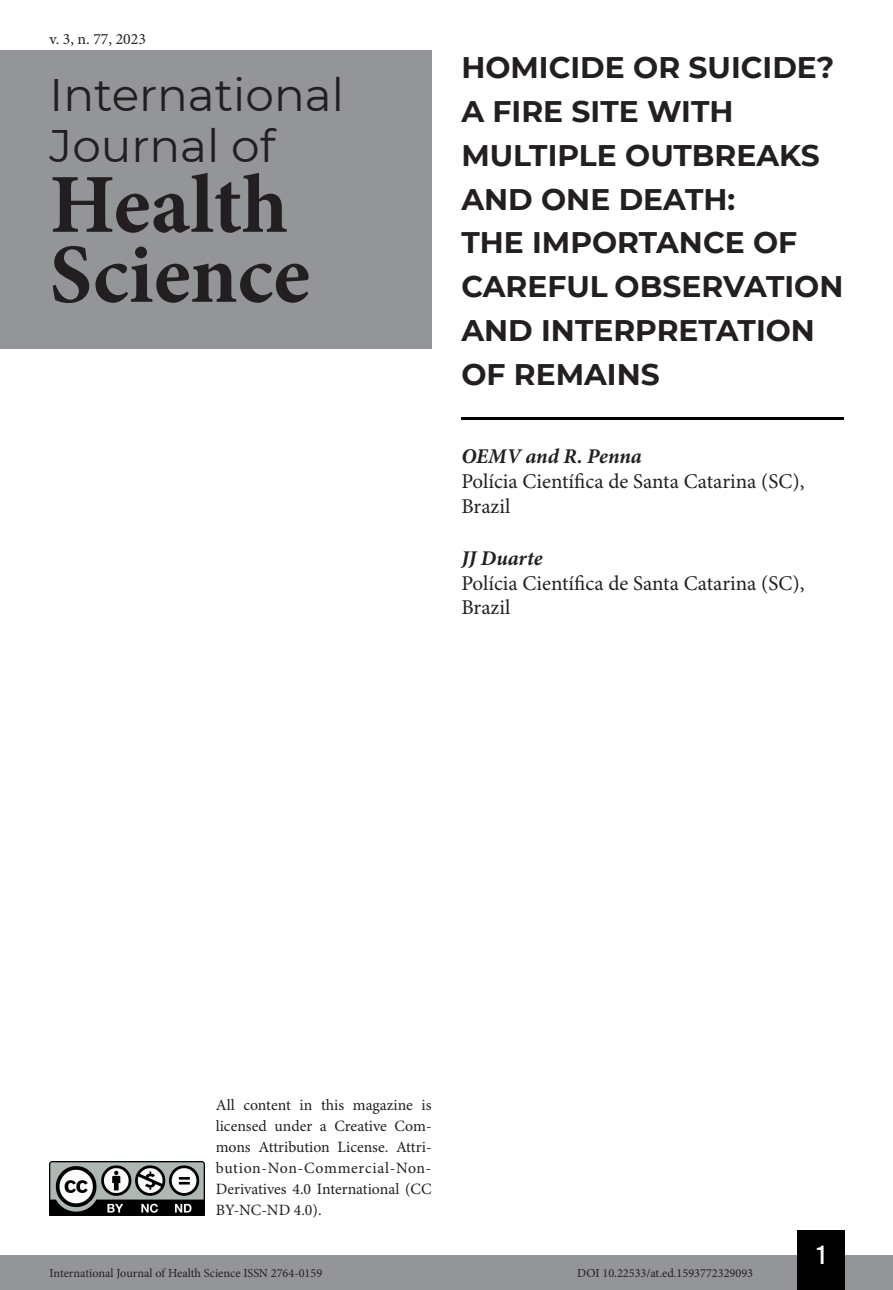
<style>
.page{position:relative;width:893px;height:1290px;background:#fff}
.page>*{position:absolute;margin:0;border:0;box-sizing:border-box;transform-origin:0 0}
.t1{font:700 84px/70px "Minion Pro";color:#231f20}
.t2{font:45.5px/50.8px "Montserrat";color:#231f20}
.t3{font:700 29.75px/43.8px "Montserrat";color:#231f20}
.t4{font:26.25px "Bebas Kai";color:#fff}
.t5{font:21px/24.5px "Minion Pro";color:#231f20}
.t6{font:italic 700 21px "Minion Pro";letter-spacing:-.005em;color:#231f20}
.t7{font:15.75px/21px "Minion Pro";color:#231f20;text-align:justify}
.t8{font:12.25px "Minion Pro";color:#231f20}
</style>
<div class="page">
<div style="left:0;top:1255px;width:893px;height:35px;background:#939598"></div>
<div style="left:797px;top:1230px;width:48px;height:60px;background:#000"></div>
<img style="left:50px;top:1161px;width:154px;height:54px">
<div style="left:0;top:50px;width:432px;height:298px;background:#939598"></div>
<hr style="left:461px;top:417px;width:382px;height:2px;background:#000">
<p class="t7" style="left:50px;top:29px;width:98px">v. 3, n. 77, 2023</p>
<h2 class="t2" style="left:50px;top:68px;width:296px">International<br>Journal of</h2>
<h1 class="t1" style="left:50px;top:169px;width:262px">Health<br>Science</h1>
<h3 class="t3" style="left:461px;top:44px;width:383px">HOMICIDE OR SUICIDE?<br>A FIRE SITE WITH<br>MULTIPLE OUTBREAKS<br>AND ONE DEATH:<br>THE IMPORTANCE OF<br>CAREFUL OBSERVATION<br>AND INTERPRETATION<br>OF REMAINS</h3>
<h3 class="t6" style="left:461px;top:442px;width:182px">OEMV and R. Penna</h3>
<h3 class="t5" style="left:461px;top:470px;width:345px">Polícia Científica de Santa Catarina (SC),<br>Brazil</h3>
<h3 class="t6" style="left:461px;top:543px;width:83px">JJ Duarte</h3>
<h3 class="t5" style="left:461px;top:571px;width:345px">Polícia Científica de Santa Catarina (SC),<br>Brazil</h3>
<p class="t7" style="left:216px;top:1095px;width:217px">All content in this magazine is licensed under a Creative Com&shy;mons Attribution License. Attri&shy;bution-Non-Commercial-Non-Derivatives 4.0 International (CC BY-NC-ND 4.0).</p>
<h3 class="t4" style="left:817px;top:1241px;width:10px">1</h3>
<p class="t8" style="left:50px;top:1266px;width:274px">International Journal of Health Science ISSN 2764-0159</p>
<p class="t8" style="left:577px;top:1266px;width:177px">DOI 10.22533/at.ed.1593772329093</p>
</div>
